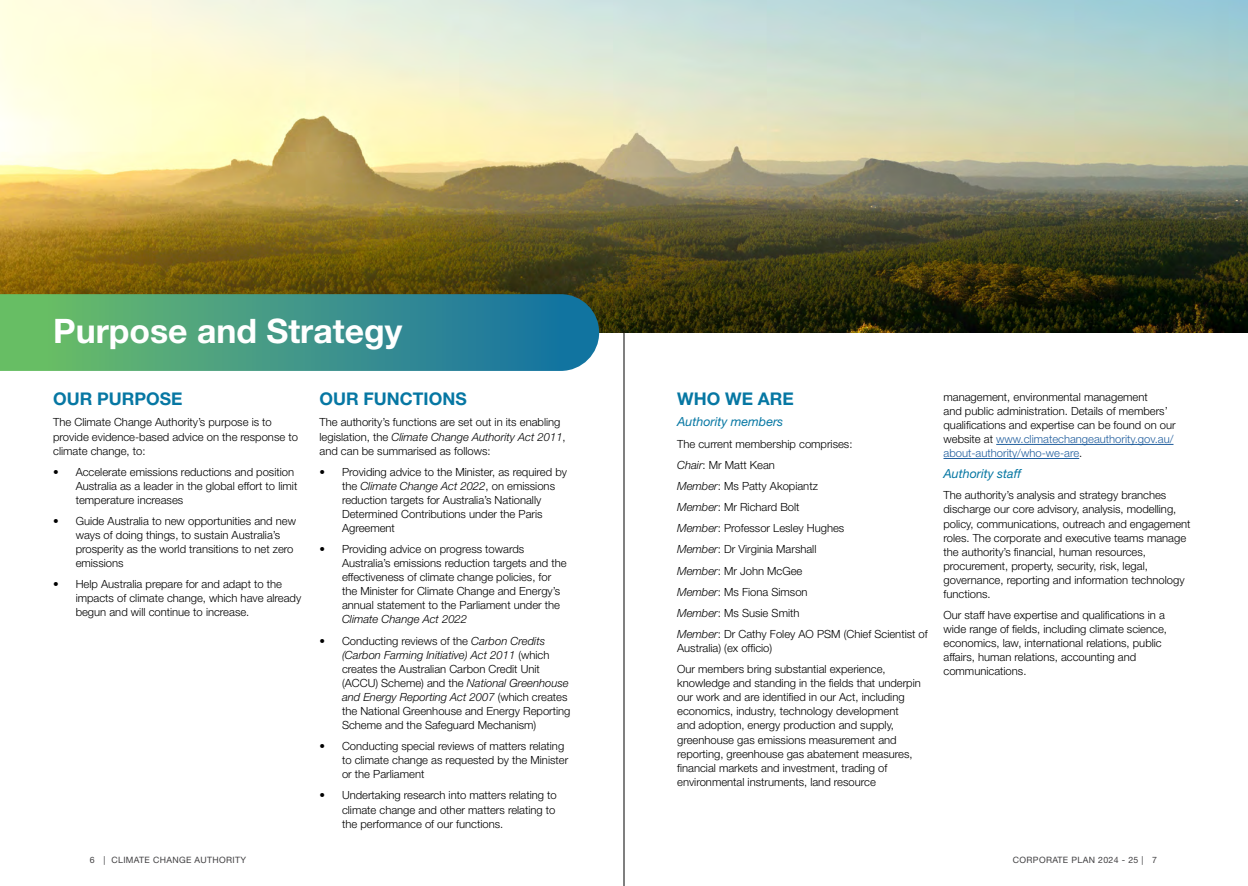
<style>
.page{position:relative;width:1248px;height:886px;background:#fff}
.page>*{position:absolute;margin:0;border:0;box-sizing:border-box;transform-origin:0 0}
.t1{font:700 33.75px "Helvetica Neue LT Std";color:#fff}
.t2{font:700 17.5px "Helvetica Neue LT Std";color:#0677a3}
.t3{font:italic 12.5px "Helvetica Neue LT Std";color:#0677a3}
.t4{font:300 11.25px/14px "Helvetica Neue LT Std";color:#000}
.t5{font:italic 300 11.25px "Helvetica Neue LT Std";color:#000}
.t6{font:8.75px "Helvetica Neue LT Std";letter-spacing:.04em;color:#414042}
.s1{font-style:italic}
.s2{color:#215e9e}
</style>
<div class="page">
<hr style="left:623px;top:0;width:1px;height:886px;background:#000">
<img style="left:0;top:0;width:1247px;height:332px">
<svg style="left:0;top:294px;width:599px;height:77px;background:#429885"></svg>
<hr style="left:996px;top:444px;width:177px;height:1px;background:#215e9e">
<hr style="left:943px;top:458px;width:136px;height:1px;background:#215e9e">
<h1 class="t1" style="left:53px;top:310px;width:350px">Purpose and Strategy</h1>
<h2 class="t2" style="left:53px;top:388px;width:131px">OUR PURPOSE</h2>
<p class="t4" style="left:53px;top:415px;width:246px">The Climate Change Authority’s purpose is to provide evidence-based advice on the response to climate change, to:</p>
<p class="t4" style="left:76px;top:464px;width:223px;text-indent:-22px">• Accelerate emissions reductions and position<br>Australia as a leader in the global effort to limit temperature increases</p>
<p class="t4" style="left:76px;top:514px;width:222px;text-indent:-22px">• Guide Australia to new opportunities and new ways of doing things, to sustain Australia’s prosperity as the world transitions to net zero emissions</p>
<p class="t4" style="left:76px;top:577px;width:227px;text-indent:-22px">• Help Australia prepare for and adapt to the impacts of climate change, which have already begun and will continue to increase.</p>
<h2 class="t2" style="left:319px;top:388px;width:149px">OUR FUNCTIONS</h2>
<p class="t4" style="left:319px;top:415px;width:248px">The authority’s functions are set out in its enabling legislation, the <span class="s1">Climate Change Authority Act 2011</span>, and can be summarised as follows:</p>
<p class="t4" style="left:342px;top:464px;width:226px;text-indent:-22px">• Providing advice to the Minister, as required by the <span class="s1">Climate Change Act 2022</span>, on emissions reduction targets for Australia’s Nationally Determined Contributions under the Paris Agreement</p>
<p class="t4" style="left:342px;top:542px;width:226px;text-indent:-22px">• Providing advice on progress towards Australia’s emissions reduction targets and the effectiveness of climate change policies, for the Minister for Climate Change and Energy’s annual statement to the Parliament under the</p>
<p class="t5" style="left:342px;top:613px;width:127px">Climate Change Act 2022</p>
<p class="t4" style="left:342px;top:633px;width:230px;text-indent:-22px">• Conducting reviews of the <span class="s1">Carbon Credits (Carbon Farming Initiative) Act 2011</span> (which creates the Australian Carbon Credit Unit (ACCU) Scheme) and the <span class="s1">National Greenhouse and Energy Reporting Act 2007</span> (which creates the National Greenhouse and Energy Reporting Scheme and the Safeguard Mechanism)</p>
<p class="t4" style="left:342px;top:739px;width:228px;text-indent:-22px">• Conducting special reviews of matters relating to climate change as requested by the Minister or the Parliament</p>
<p class="t4" style="left:342px;top:788px;width:216px;text-align:justify;text-indent:-22px">• Undertaking research into matters relating to climate change and other matters relating to the performance of our functions.</p>
<h2 class="t2" style="left:677px;top:388px;width:118px">WHO WE ARE</h2>
<p class="t3" style="left:677px;top:414px;width:108px">Authority members</p>
<p class="t4" style="left:677px;top:433px;width:252px;line-height:21.1px">The current membership comprises:<br><span class="s1">Chair</span>: Mr Matt Kean<br><span class="s1">Member</span>: Ms Patty Akopiantz<br><span class="s1">Member</span>: Mr Richard Bolt<br><span class="s1">Member</span>: Professor Lesley Hughes<br><span class="s1">Member</span>: Dr Virginia Marshall<br><span class="s1">Member</span>: Mr John McGee<br><span class="s1">Member</span>: Ms Fiona Simson<br><span class="s1">Member</span>: Ms Susie Smith<br><span class="s1">Member</span>: Dr Cathy Foley AO PSM (Chief Scientist of</p>
<p class="t4" style="left:677px;top:637px;width:210px;line-height:21.1px">Australia) (ex officio)<br>Our members bring substantial experience,</p>
<p class="t4" style="left:677px;top:676px;width:245px">knowledge and standing in the fields that underpin our work and are identified in our Act, including economics, industry, technology development<br>and adoption, energy production and supply, greenhouse gas emissions measurement and reporting, greenhouse gas abatement measures, financial markets and investment, trading of environmental instruments, land resource</p>
<p class="t4" style="left:943px;top:390px;width:234px">management, environmental management<br>and public administration. Details of members’ qualifications and expertise can be found on our website at <span class="s2">www.climatechangeauthority.gov.au/ about-authority/who-we-are</span>.</p>
<p class="t3" style="left:943px;top:466px;width:79px">Authority staff</p>
<p class="t4" style="left:943px;top:488px;width:248px">The authority’s analysis and strategy branches discharge our core advisory, analysis, modelling, policy, communications, outreach and engagement roles. The corporate and executive teams manage the authority’s financial, human resources, procurement, property, security, risk, legal, governance, reporting and information technology functions.</p>
<p class="t4" style="left:943px;top:608px;width:225px">Our staff have expertise and qualifications in a wide range of fields, including climate science, economics, law, international relations, public affairs, human relations, accounting and communications.</p>
<p class="t6" style="left:90px;top:854px;width:158px">6 | CLIMATE CHANGE AUTHORITY</p>
<p class="t6" style="left:1012px;top:854px;width:146px">CORPORATE PLAN 2024 - 25 | 7</p>
</div>
